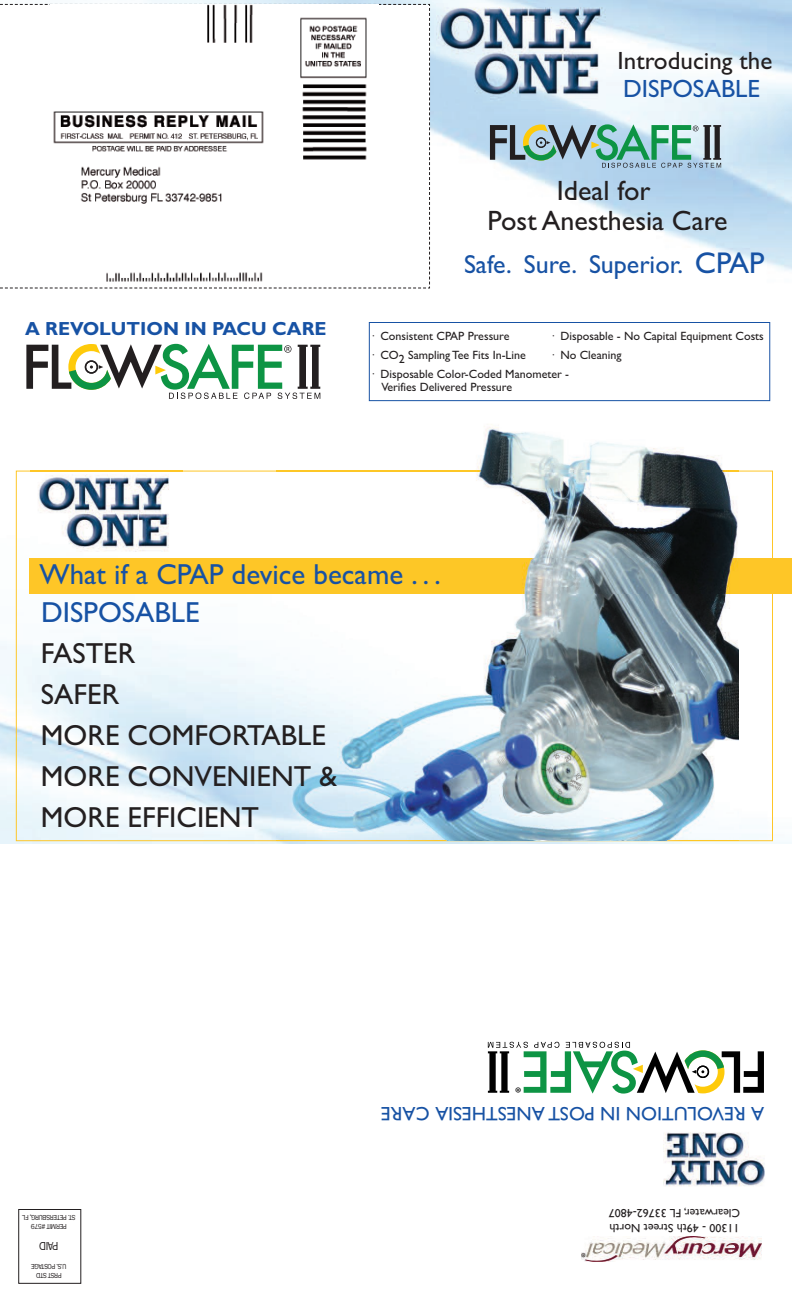
<style>
.page{position:relative;width:792px;height:1296px;background:#fff}
.page>*{position:absolute;margin:0;border:0;box-sizing:border-box;transform-origin:0 0}
.t1{font:29px/41px "Gill Sans";color:#231f20}
.t2{font:29px/38.5px "Gill Sans";color:#1752a4}
.t3{font:28px/30px "Gill Sans";color:#231f20;text-align:center}
.t4{font:26px "Gill Sans";color:#1752a4}
.t5{font:25px "Gill Sans";color:#231f20}
.t6{font:25px "Gill Sans";color:#1752a4}
.t7{font:19.5px "Gill Sans";color:#1752a4}
.t8{font:700 19px "Gill Sans";color:#1752a4}
.t9{font:15.4px "Myriad Pro";color:#000}
.t10{font:12px/14.4px "Gill Sans";color:#231f20}
.t11{font:12px "Franklin Gothic";color:#231f20;scale:.9 1}
.t12{font:7.5px/9px "Franklin Gothic";letter-spacing:-.05em;color:#231f20;text-align:center;scale:.9 1}
.s1{font-size:30px}
</style>
<div class="page">
<img style="left:0;top:0;width:792px;height:843px">
<svg style="left:490px;top:124px;width:231px;height:44px;background:#89b0ac"></svg>
<svg style="left:26px;top:344px;width:294px;height:55px"></svg>
<svg style="left:488px;top:1042px;width:276px;height:52px"></svg>
<div style="left:30px;top:558px;width:762px;height:36px;background:#fec627"></div>
<div style="left:18px;top:1209px;width:63px;height:75px;border:1px solid #231f20"></div>
<img style="left:276px;top:400px;width:462px;height:441px">
<img style="left:276px;top:471px;width:462px;height:1px">
<img style="left:581px;top:1236px;width:180px;height:25px">
<div style="left:369px;top:322px;width:401px;height:79px;border:1px solid #1752a4"></div>
<svg style="left:0;top:3px;width:431px;height:286px"></svg>
<img style="left:51px;top:5px;width:327px;height:281px">
<img style="left:30px;top:466px;width:153px;height:86px">
<img style="left:30px;top:471px;width:153px;height:1px">
<img style="left:436px;top:3px;width:169px;height:105px">
<img style="left:664px;top:1132px;width:101px;height:55px">
<h3 class="t5" style="left:618px;top:46px;width:156px">Introducing the</h3>
<h3 class="t6" style="left:623px;top:74px;width:138px">DISPOSABLE</h3>
<h3 class="t8" style="left:25px;top:317px;width:303px">A REVOLUTION IN PACU CARE</h3>
<h2 class="t3" style="left:488px;top:175px;width:242px">Ideal for<br>Post Anesthesia Care</h2>
<h3 class="t4" style="left:464px;top:249px;width:302px">Safe. Sure. Superior. <span class="s1">CPAP</span></h3>
<p class="t10" style="left:370px;top:329px;width:141px">· Consistent CPAP Pressure</p>
<p class="t10" style="left:550px;top:329px;width:216px">· Disposable - No Capital Equipment Costs</p>
<p class="t10" style="left:370px;top:348px;width:158px">· CO2 Sampling Tee Fits In-Line</p>
<p class="t10" style="left:370px;top:346px;width:253px;line-height:19px;text-indent:180px">· No Cleaning · Disposable Color-Coded Manometer -</p>
<p class="t10" style="left:381px;top:380px;width:132px">Verifies Delivered Pressure</p>
<h1 class="t2" style="left:40px;top:554px;width:403px">What if a CPAP device became . . .<br>DISPOSABLE</h1>
<h1 class="t1" style="left:41px;top:633px;width:298px">FASTER<br>SAFER<br>MORE COMFORTABLE<br>MORE CONVENIENT &amp;<br>MORE EFFICIENT</h1>
<p class="t9" style="left:522px;top:1093px;width:8px;rotate:-180deg">®</p>
<p class="t12" style="left:76px;top:1231px;width:61px;rotate:-180deg">PERMIT #579<br>ST. PETERSBURG, FL</p>
<p class="t11" style="left:59px;top:1253px;width:23px;rotate:-180deg">PAID</p>
<p class="t12" style="left:67px;top:1280px;width:41px;rotate:-180deg">PRST STD<br>U.S. POSTAGE</p>
<h3 class="t7" style="left:764px;top:1125px;width:385px;rotate:-180deg">A REVOLUTION IN POST ANESTHESIA CARE</h3>
<p class="t10" style="left:740px;top:1235px;width:133px;rotate:-180deg">11300 - 49th Street North<br>Clearwater, FL 33762-4807</p>
</div>
